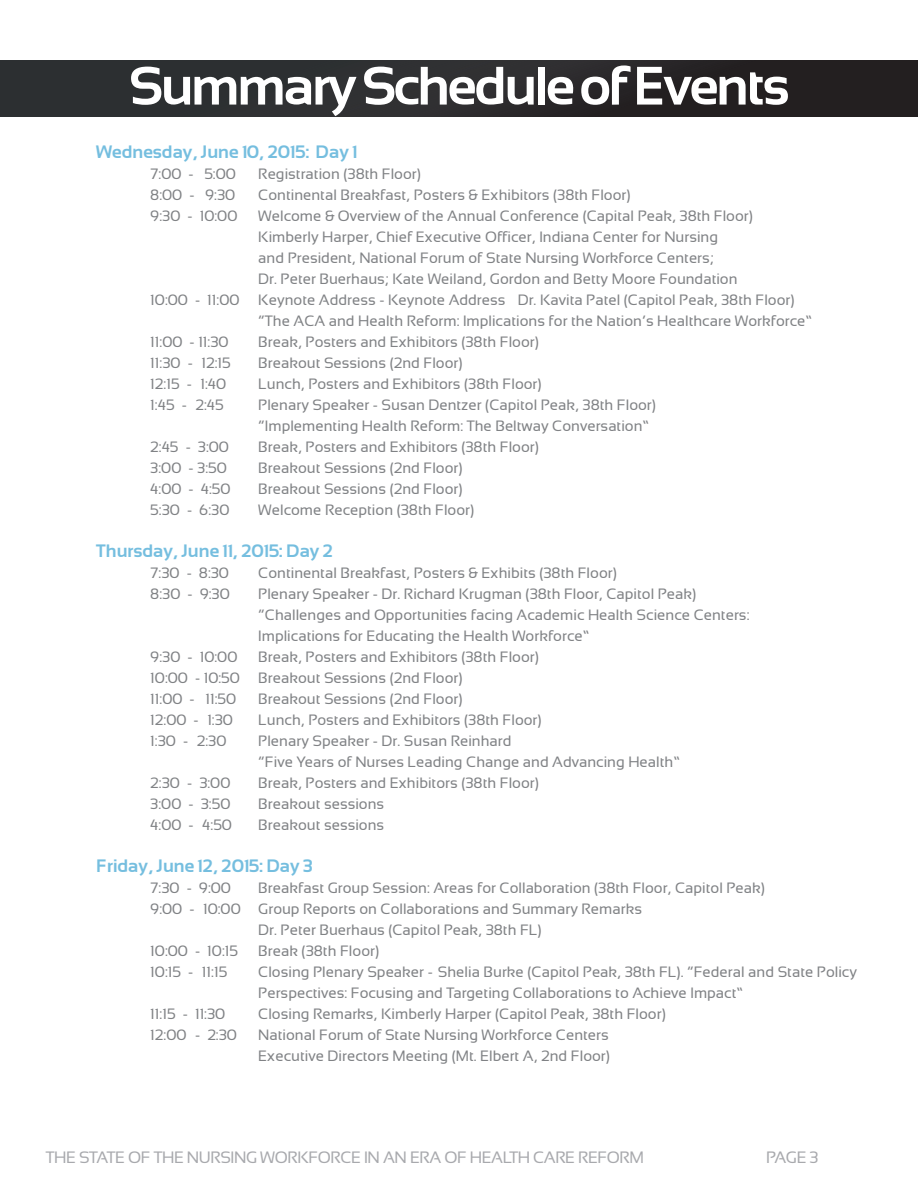
<style>
.page{position:relative;width:918px;height:1188px;background:#fff}
.page>*{position:absolute;margin:0;border:0;box-sizing:border-box;transform-origin:0 0}
.t1{font:700 54px "Sansation";letter-spacing:-.04em;color:#fff}
.t2{font:700 18px "Sansation";color:#75bedf}
.t3{font:16.5px "Sansation";letter-spacing:-.025em;color:#a8a9ad}
.t4{font:15px/21px "Sansation";color:#808285}
</style>
<div class="page">
<div style="left:0;top:61px;width:918px;height:56px;background:linear-gradient(to right,#303537,#241e20)"></div>
<h1 class="t1" style="left:128px;top:56px;width:663px">Summary Schedule of Events</h1>
<p class="t2" style="left:96px;top:141px;width:262px">Wednesday, June 10, 2015: Day 1</p>
<p class="t4" style="left:150px;top:163px;width:272px">7:00 - 5:00 Registration (38th Floor)<br>8:00 - 9:30</p>
<p class="t4" style="left:258px;top:184px;width:374px">Continental Breakfast, Posters &amp; Exhibitors (38th Floor)</p>
<p class="t4" style="left:150px;top:205px;width:89px">9:30 - 10:00</p>
<p class="t4" style="left:258px;top:205px;width:496px">Welcome &amp; Overview of the Annual Conference (Capital Peak, 38th Floor)</p>
<p class="t4" style="left:269px;top:226px;width:451px">imberly Harper, Chief Executive Officer, Indiana Center for Nursing</p>
<p class="t4" style="left:258px;top:247px;width:457px">and President, National Forum of State Nursing Workforce Centers;</p>
<p class="t4" style="left:258px;top:268px;width:481px">Dr. Peter Buerhaus; Kate Weiland, Gordon and Betty Moore Foundation</p>
<p class="t4" style="left:150px;top:289px;width:646px">10:00 - 11:00 Keynote Address - Keynote Address – Dr. Kavita Patel (Capitol Peak, 38th Floor)</p>
<p class="t4" style="left:258px;top:310px;width:47px">“The ACA</p>
<p class="t4" style="left:329px;top:310px;width:485px">and Health Reform: Implications for the Nation’s Healthcare Workforce”</p>
<p class="t4" style="left:150px;top:331px;width:80px">11:00 - 11:30</p>
<p class="t4" style="left:258px;top:331px;width:282px">Break, Posters and Exhibitors (38th Floor)</p>
<p class="t4" style="left:150px;top:352px;width:82px">11:30 - –12:15</p>
<p class="t4" style="left:258px;top:352px;width:206px">Breakout Sessions (2nd Floor)</p>
<p class="t4" style="left:150px;top:373px;width:77px">12:15 - –1:40</p>
<p class="t4" style="left:258px;top:373px;width:285px">Lunch, Posters and Exhibitors (38th Floor)</p>
<p class="t4" style="left:150px;top:394px;width:75px">1:45 - –2:45</p>
<p class="t4" style="left:258px;top:394px;width:399px">Plenary Speaker - Susan Dentzer (Capitol Peak, 38th Floor) “Implementing Health Reform: The Beltway Conversation”</p>
<p class="t4" style="left:150px;top:436px;width:80px">2:45 - 3:00</p>
<p class="t4" style="left:258px;top:436px;width:282px">Break, Posters and Exhibitors (38th Floor)</p>
<p class="t4" style="left:150px;top:457px;width:78px">3:00 - 3:50</p>
<p class="t4" style="left:258px;top:457px;width:206px">Breakout Sessions (2nd Floor)</p>
<p class="t4" style="left:150px;top:478px;width:82px">4:00 - 4:50</p>
<p class="t4" style="left:258px;top:478px;width:206px">Breakout Sessions (2nd Floor)</p>
<p class="t4" style="left:150px;top:499px;width:81px">5:30 - 6:30</p>
<p class="t4" style="left:258px;top:499px;width:217px">Welcome Reception (38th Floor)</p>
<p class="t2" style="left:96px;top:540px;width:238px">Thursday, June 11, 2015: Day 2</p>
<p class="t4" style="left:150px;top:562px;width:99px">7:30 - 8:30 C</p>
<p class="t4" style="left:268px;top:562px;width:350px">ontinental Breakfast, Posters &amp; Exhibits (38th Floor)</p>
<p class="t4" style="left:150px;top:583px;width:81px">8:30 - 9:30</p>
<p class="t4" style="left:258px;top:583px;width:493px">Plenary Speaker - Dr. Richard Krugman (38th Floor, Capitol Peak) “Challenges and Opportunities facing Academic Health Science Centers: mplications for Educating the Health Workforce”</p>
<p class="t4" style="left:150px;top:646px;width:89px">9:30 - 10:00</p>
<p class="t4" style="left:150px;top:646px;width:390px;text-indent:108px">Break, Posters and Exhibitors (38th Floor)<br>10:00 - 10:50 Breakout Sessions (2nd Floor)<br>11:00 - 11:50</p>
<p class="t4" style="left:258px;top:688px;width:206px">Breakout Sessions (2nd Floor)</p>
<p class="t4" style="left:150px;top:709px;width:84px">12:00 - –1:30</p>
<p class="t4" style="left:258px;top:709px;width:285px">Lunch, Posters and Exhibitors (38th Floor)</p>
<p class="t4" style="left:150px;top:730px;width:78px">1:30 - –2:30</p>
<p class="t4" style="left:258px;top:730px;width:423px">Plenary Speaker - Dr. Susan Reinhard<br>“Five Years of Nurses Leading Change and Advancing Health”</p>
<p class="t4" style="left:150px;top:772px;width:82px">2:30 - 3:00</p>
<p class="t4" style="left:258px;top:772px;width:282px">Break, Posters and Exhibitors (38th Floor)</p>
<p class="t4" style="left:150px;top:793px;width:82px">3:00 - 3:50</p>
<p class="t4" style="left:258px;top:793px;width:127px">Breakout sessions</p>
<p class="t4" style="left:150px;top:814px;width:83px">4:00 - –4:50</p>
<p class="t4" style="left:258px;top:814px;width:127px">Breakout sessions</p>
<p class="t2" style="left:96px;top:855px;width:218px">Friday, June 12, 2015: Day 3</p>
<p class="t4" style="left:150px;top:877px;width:82px">7:30 - 9:00</p>
<p class="t4" style="left:258px;top:877px;width:508px">Breakfast Group Session: Areas for Collaboration (38th Floor, Capitol Peak)</p>
<p class="t4" style="left:150px;top:898px;width:493px">9:00 - –10:00 Group Reports on Collaborations and Summary Remarks</p>
<p class="t4" style="left:258px;top:919px;width:285px">Dr. Peter Buerhaus (Capitol Peak, 38th FL)</p>
<p class="t4" style="left:150px;top:940px;width:89px">10:00 - 10:15</p>
<p class="t4" style="left:258px;top:940px;width:122px">Break (38th Floor)</p>
<p class="t4" style="left:150px;top:961px;width:78px">10:15 -– 11:15</p>
<p class="t4" style="left:258px;top:961px;width:600px">Closing Plenary Speaker -–Shelia Burke (Capitol Peak, 38th FL). “Federal and State Policy</p>
<p class="t4" style="left:204px;top:982px;width:22px">P</p>
<p class="t4" style="left:267px;top:982px;width:477px">erspectives: Focusing and Targeting Collaborations to Achieve Impact”</p>
<p class="t4" style="left:150px;top:1003px;width:77px">11:15 - 11:30</p>
<p class="t4" style="left:258px;top:1003px;width:409px">C losing Remarks, Kimberly Harper (Capitol Peak, 38th Floor)</p>
<p class="t4" style="left:150px;top:1024px;width:88px">12:00 –- 2:30</p>
<p class="t4" style="left:258px;top:1024px;width:353px;text-align:center">National Forum of State Nursing Workforce Centers xecutive Directors Meeting (Mt. Elbert A, 2nd Floor)</p>
<p class="t3" style="left:46px;top:1148px;width:600px">The state of the nursing workforce IN an era of Health care reform</p>
<p class="t3" style="left:766px;top:1148px;width:54px">page 3</p>
</div>
